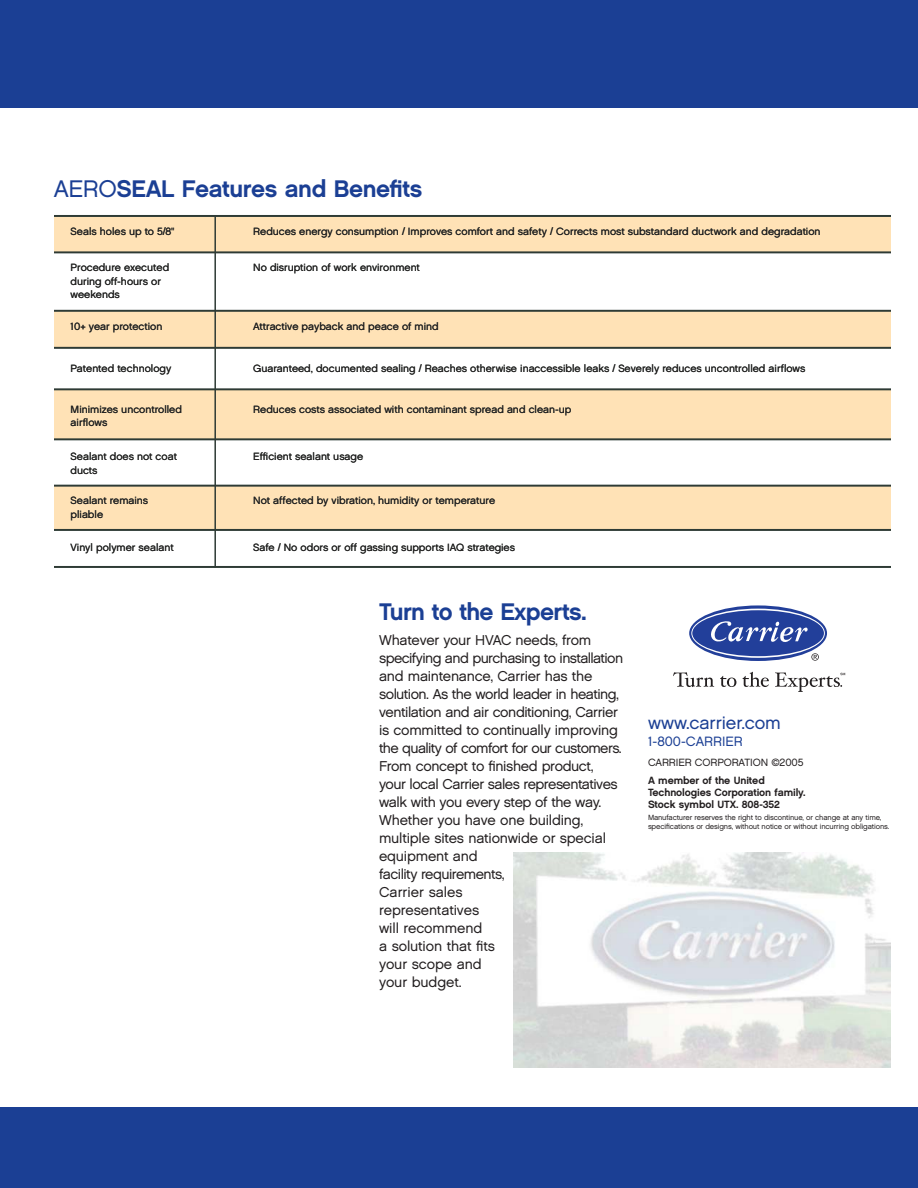
<style>
.page{position:relative;width:918px;height:1188px;background:#fff}
.page>*{position:absolute;margin:0;border:0;box-sizing:border-box;transform-origin:0 0}
.t1{font:24px "Chalet New York Nineteen Sixty";letter-spacing:-.02em;color:#1b3f94}
.t2{font:18px "Chalet London Nineteen Sixty";letter-spacing:-.005em;color:#1b3f94}
.t3{font:14.25px/18px "Chalet London Nineteen Sixty";letter-spacing:-.025em;color:#231f20}
.t4{font:13.5px "Chalet London Nineteen Sixty";color:#1b3f94}
.t5{font:10.5px/13.5px "Chalet London Nineteen Sixty";color:#2e3b35}
.t6{font:10.5px/12px "Chalet New York Nineteen Sixty";letter-spacing:-.01em;color:#231f20}
.t7{font:10.5px "Chalet London Nineteen Sixty";letter-spacing:-.01em;color:#231f20}
.t8{font:7.5px/9px "Chalet London Nineteen Sixty";letter-spacing:-.02em;color:#231f20}
.s1{font-family:"Chalet London Nineteen Sixty"}
</style>
<div class="page">
<div style="left:54px;top:485px;width:837px;height:45px;background:#ffe2b6"></div>
<div style="left:54px;top:390px;width:837px;height:49px;background:#ffe2b6"></div>
<div style="left:54px;top:310px;width:837px;height:37px;background:#ffe2b6"></div>
<div style="left:54px;top:216px;width:837px;height:36px;background:#ffe2b6"></div>
<hr style="left:214px;top:216px;width:2px;height:351px;background:#2e3b35">
<hr style="left:54px;top:215px;width:837px;height:2px;background:#2e3b35">
<hr style="left:54px;top:251px;width:837px;height:2px;background:#2e3b35">
<hr style="left:54px;top:347px;width:837px;height:2px;background:#2e3b35">
<hr style="left:54px;top:310px;width:837px;height:2px;background:#2e3b35">
<hr style="left:54px;top:388px;width:837px;height:2px;background:#2e3b35">
<hr style="left:54px;top:438px;width:837px;height:2px;background:#2e3b35">
<hr style="left:54px;top:485px;width:837px;height:2px;background:#2e3b35">
<hr style="left:54px;top:529px;width:837px;height:2px;background:#2e3b35">
<hr style="left:54px;top:566px;width:837px;height:2px;background:#2e3b35">
<div style="left:0;top:0;width:918px;height:108px;background:#1b3f94"></div>
<div style="left:0;top:1107px;width:918px;height:81px;background:#1b3f94"></div>
<svg style="left:673px;top:672px;width:41px;height:15px"></svg>
<svg style="left:720px;top:676px;width:16px;height:11px"></svg>
<svg style="left:742px;top:672px;width:27px;height:15px"></svg>
<svg style="left:775px;top:673px;width:70px;height:19px"></svg>
<svg style="left:811px;top:653px;width:8px;height:8px"></svg>
<svg style="left:689px;top:605px;width:138px;height:56px"></svg>
<svg style="left:691px;top:609px;width:134px;height:49px"></svg>
<div style="left:692px;top:610px;width:132px;height:46px;background:#223f9a;border-radius:50%"></div>
<svg style="left:711px;top:621px;width:97px;height:21px"></svg>
<img style="left:513px;top:852px;width:378px;height:215px">
<h1 class="t1" style="left:54px;top:179px;width:370px"><span class="s1">AERO</span>SEAL Features and Benefits</h1>
<p class="t5" style="left:71px;top:225px;width:105px">Seals holes up to 5/8"</p>
<p class="t5" style="left:253px;top:225px;width:569px">Reduces energy consumption / Improves comfort and safety / Corrects most substandard ductwork and degradation</p>
<p class="t5" style="left:71px;top:261px;width:100px">Procedure executed during off-hours or weekends</p>
<p class="t5" style="left:253px;top:261px;width:168px">No disruption of work environment</p>
<p class="t5" style="left:71px;top:320px;width:93px">10+ year protection</p>
<p class="t5" style="left:253px;top:320px;width:187px">Attractive payback and peace of mind</p>
<p class="t5" style="left:71px;top:362px;width:102px">Patented technology</p>
<p class="t5" style="left:253px;top:362px;width:554px">Guaranteed, documented sealing / Reaches otherwise inaccessible leaks / Severely reduces uncontrolled airflows</p>
<p class="t5" style="left:71px;top:403px;width:113px">Minimizes uncontrolled airflows</p>
<p class="t5" style="left:253px;top:403px;width:320px">Reduces costs associated with contaminant spread and clean-up</p>
<p class="t5" style="left:71px;top:451px;width:108px">Sealant does not coat ducts</p>
<p class="t5" style="left:253px;top:451px;width:111px">Efficient sealant usage</p>
<p class="t5" style="left:71px;top:494px;width:79px">Sealant remains pliable</p>
<p class="t5" style="left:253px;top:494px;width:243px">Not affected by vibration, humidity or temperature</p>
<p class="t5" style="left:71px;top:541px;width:105px">Vinyl polymer sealant</p>
<p class="t5" style="left:253px;top:541px;width:263px">Safe / No odors or off gassing supports IAQ strategies</p>
<h1 class="t1" style="left:379px;top:602px;width:209px">Turn to the Experts.</h1>
<p class="t3" style="left:379px;top:632px;width:246px">Whatever your HVAC needs, from specifying and purchasing to installation and maintenance, Carrier has the solution. As the world leader in heating, ventilation and air conditioning, Carrier is committed to continually improving the quality of comfort for our customers.<br>From concept to finished product, your local Carrier sales representatives walk with you every step of the way.<br>Whether you have one building, multiple sites nationwide or special equipment and<br>facility requirements,<br>Carrier sales<br>representatives<br>will recommend<br>a solution that fits<br>your scope and<br>your budget.</p>
<h2 class="t2" style="left:648px;top:714px;width:134px">www.carrier.com</h2>
<p class="t4" style="left:648px;top:735px;width:96px">1-800-CARRIER</p>
<p class="t7" style="left:648px;top:758px;width:157px">CARRIER CORPORATION ©2005</p>
<p class="t6" style="left:648px;top:775px;width:159px">A member of the United<br>Technologies Corporation family.<br>Stock symbol UTX. 808-352</p>
<p class="t8" style="left:648px;top:813px;width:243px">Manufacturer reserves the right to discontinue, or change at any time, specifications or designs, without notice or without incurring obligations.</p>
</div>
